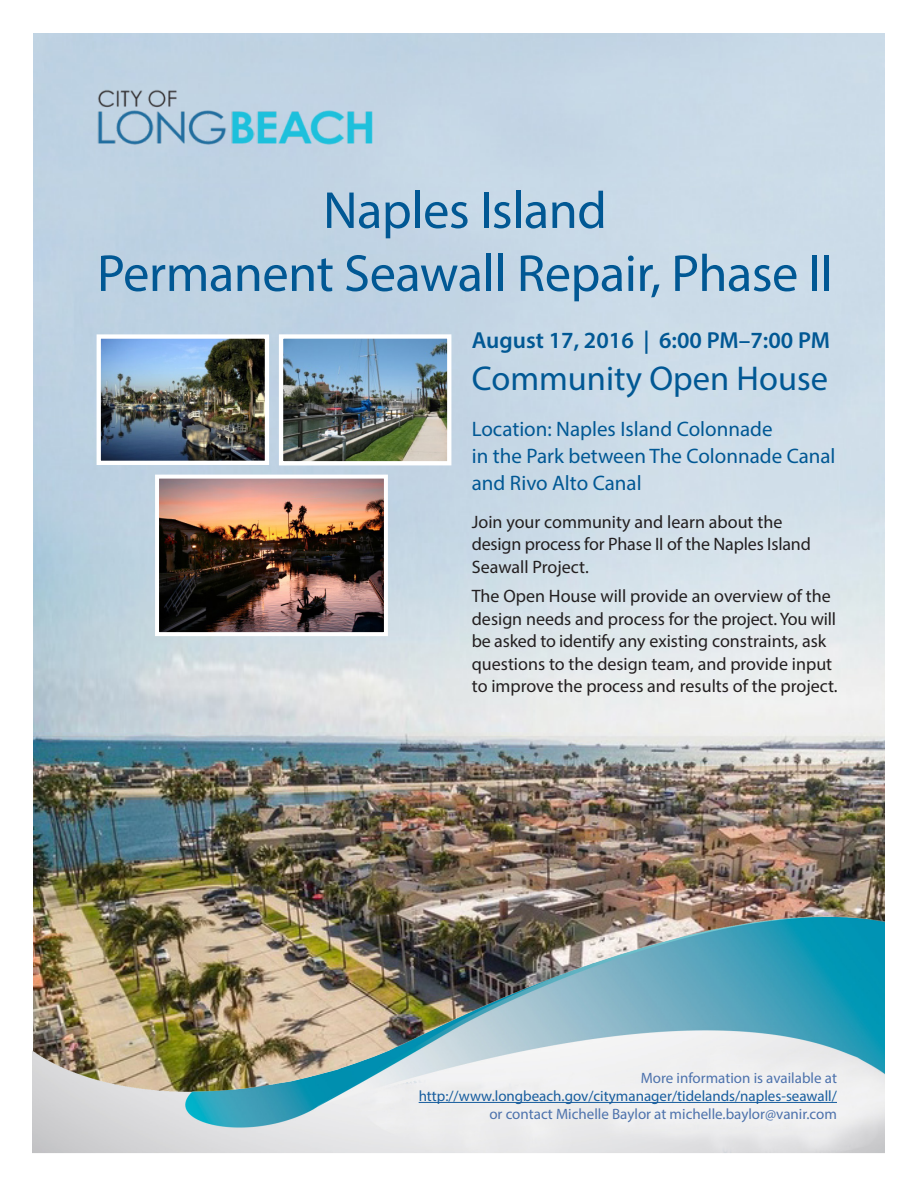
<style>
.page{position:relative;width:918px;height:1188px;background:#fff}
.page>*{position:absolute;margin:0;border:0;box-sizing:border-box;transform-origin:0 0}
.t1{font:52.5px/63px "Myriad Pro";letter-spacing:-.01em;color:#015894;text-align:center}
.t2{font:34.5px "Myriad Pro";color:#015894}
.t3{font:600 23.25px "Myriad Pro";color:#015894}
.t4{font:21px/27px "Myriad Pro";color:#015894}
.t5{font:18px/22.5px "Myriad Pro";color:#231f20}
.t6{font:15px "Myriad Pro";color:#4d72ac}
.t7{font:15px "Myriad Pro";color:#175d9e}
</style>
<div class="page">
<img style="left:34px;top:34px;width:850px;height:881px">
<img style="left:32px;top:915px;width:852px;height:238px">
<img style="left:102px;top:339px;width:162px;height:121px">
<div style="left:97px;top:334px;width:172px;height:131px;border:4px solid #fff"></div>
<img style="left:284px;top:339px;width:162px;height:121px">
<div style="left:279px;top:334px;width:172px;height:131px;border:4px solid #fff"></div>
<img style="left:160px;top:480px;width:223px;height:151px">
<div style="left:155px;top:475px;width:233px;height:161px;border:4px solid #fff"></div>
<hr style="left:419px;top:1102px;width:418px;height:1px;background:#175d9e">
<img style="left:97px;top:90px;width:275px;height:66px">
<p class="t1" style="left:97px;top:178px;width:737px">Naples Island<br>Permanent Seawall Repair, Phase II</p>
<p class="t3" style="left:472px;top:326px;width:360px">August 17, 2016 | 6:00 PM–7:00 PM</p>
<p class="t2" style="left:472px;top:357px;width:358px">Community Open House</p>
<p class="t4" style="left:472px;top:416px;width:302px">Location: Naples Island Colonnade</p>
<p class="t4" style="left:472px;top:443px;width:365px">in the Park between The Colonnade Canal and Rivo Alto Canal</p>
<p class="t5" style="left:472px;top:510px;width:341px">Join your community and learn about the design process for Phase II of the Naples Island<br>Seawall Project.</p>
<p class="t5" style="left:472px;top:585px;width:367px">The Open House will provide an overview of the design needs and process for the project. You will be asked to identify any existing constraints, ask questions to the design team, and provide input to improve the process and results of the project.</p>
<p class="t6" style="left:641px;top:1069px;width:198px">More information is available at</p>
<p class="t7" style="left:419px;top:1087px;width:420px">http://www.longbeach.gov/citymanager/tidelands/naples-seawall/</p>
<p class="t6" style="left:489px;top:1105px;width:349px">or contact Michelle Baylor at michelle.baylor@vanir.com</p>
</div>
